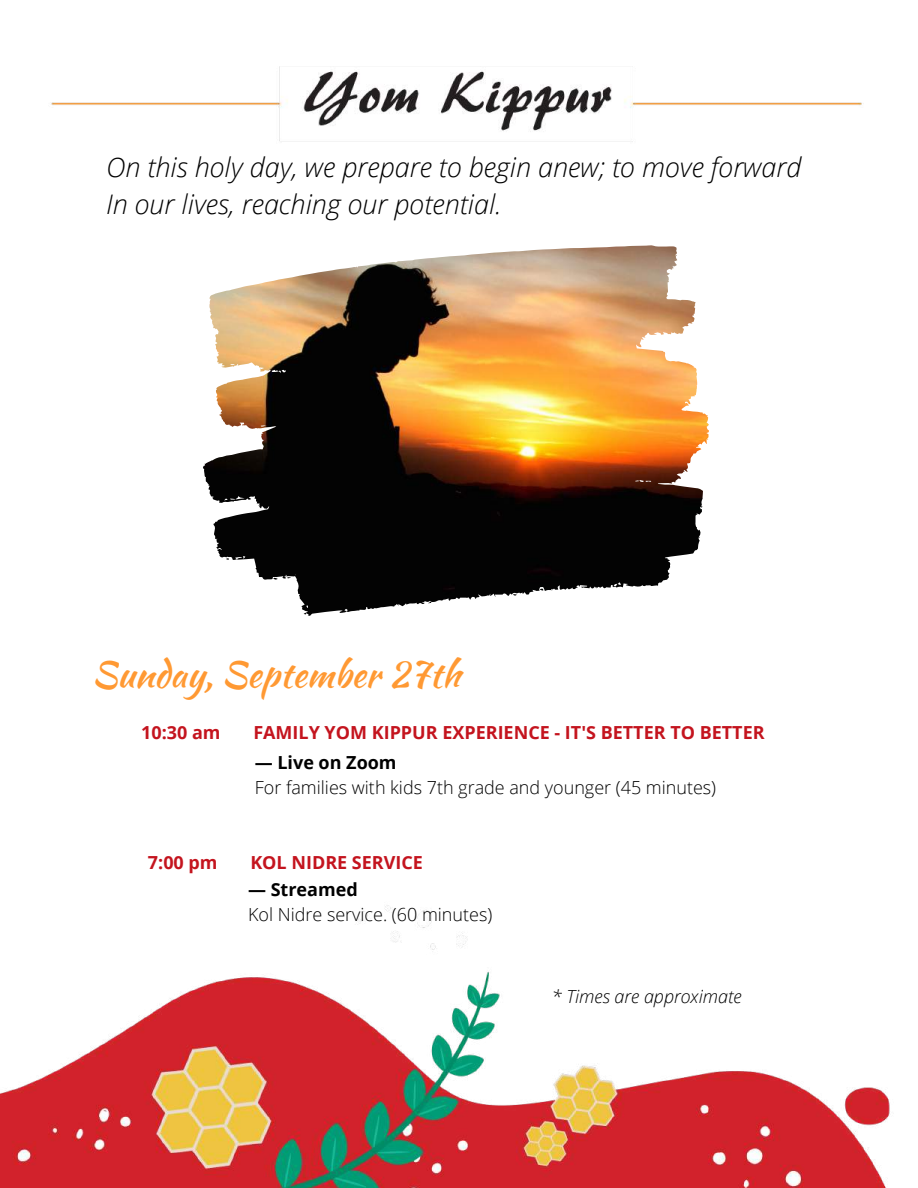
<style>
.page{position:relative;width:918px;height:1188px;background:#fff}
.page>*{position:absolute;margin:0;border:0;box-sizing:border-box;transform-origin:0 0}
.t1{font:36px "Kaushan Script";color:#f93}
.t2{font:italic 300 27px/37.2px "Open Sans";color:#000}
.t3{font:300 18px "Open Sans";color:#000}
.t4{font:700 18px "Open Sans";color:#c4141e}
.t5{font:700 18px "Open Sans";color:#000}
.t6{font:italic 300 18px "Open Sans";color:#000}
</style>
<div class="page">
<img style="left:0;top:66px;width:890px;height:1122px">
<img style="left:636px;top:266px;width:73px;height:161px">
<p class="t2" style="left:106px;top:148px;width:697px">On this holy day, we prepare to begin anew; to move forward<br>In our lives, reaching our potential.</p>
<h1 class="t1" style="left:92px;top:648px;width:370px">Sunday, September 27th</h1>
<p class="t4" style="left:141px;top:720px;width:81px">10:30 am</p>
<p class="t4" style="left:253px;top:720px;width:513px">FAMILY YOM KIPPUR EXPERIENCE - IT'S BETTER TO BETTER</p>
<p class="t5" style="left:255px;top:750px;width:143px">— Live on Zoom</p>
<p class="t3" style="left:255px;top:775px;width:463px">For families with kids 7th grade and younger (45 minutes)</p>
<p class="t4" style="left:148px;top:849px;width:71px">7:00 pm</p>
<p class="t4" style="left:250px;top:849px;width:174px">KOL NIDRE SERVICE</p>
<p class="t5" style="left:248px;top:877px;width:111px">— Streamed</p>
<p class="t3" style="left:248px;top:902px;width:246px">Kol Nidre service. (60 minutes)</p>
<p class="t6" style="left:552px;top:984px;width:192px">* Times are approximate</p>
</div>
